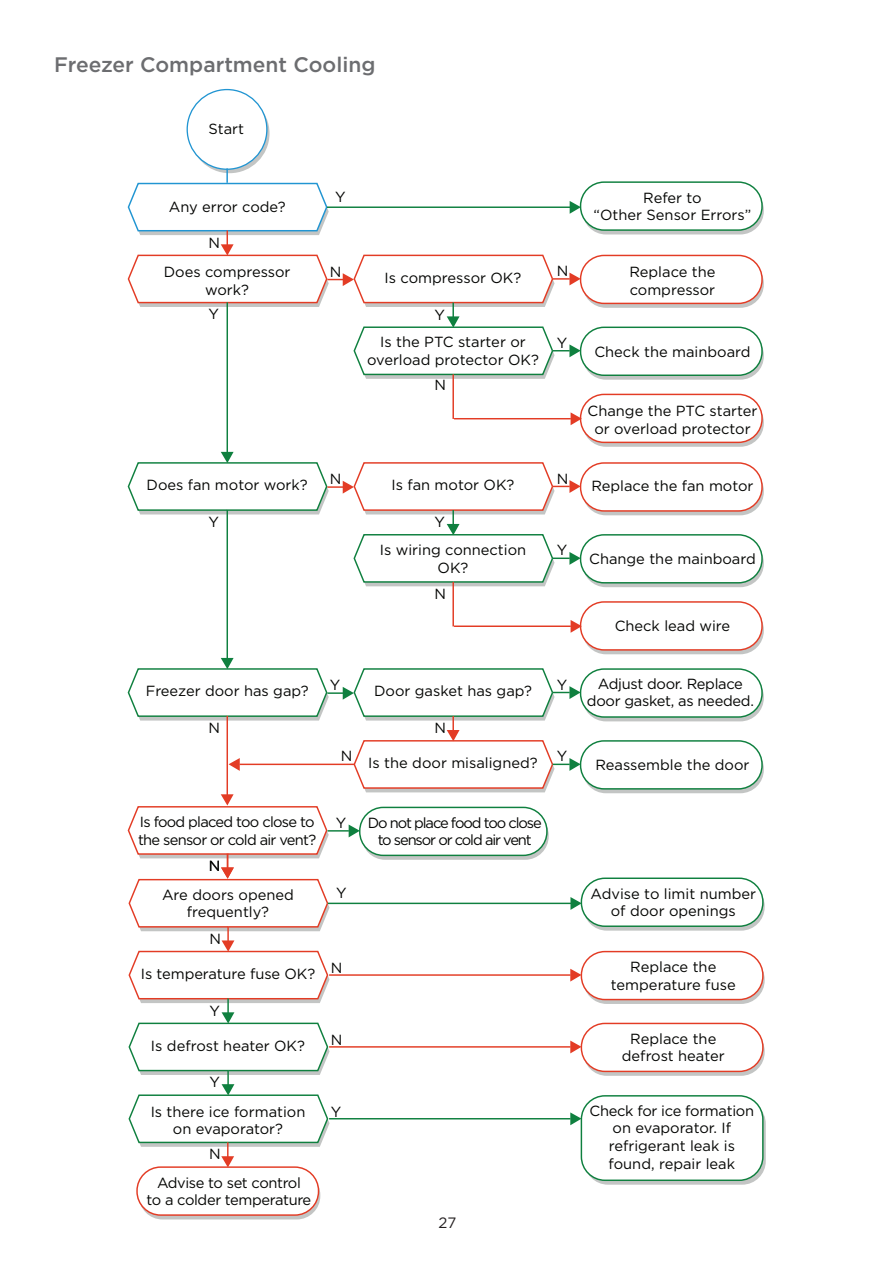
<style>
.page{position:relative;width:893px;height:1263px;background:#fff}
.page>*{position:absolute;margin:0;border:0;box-sizing:border-box;transform-origin:0 0}
.t1{font:500 21px "Gotham";color:#6c6d70}
.t2{font:15px "Gotham";color:#231f20}
.t3{font:14.7px/17.5px "Gotham";color:#040503;text-align:center}
.t4{font:14.7px/17.5px "Gotham";letter-spacing:-.05em;color:#040503}
.t5{font:14.7px/17.5px "Gotham";letter-spacing:-.075em;color:#040503;text-align:center}
.t6{font:14.7px/17.5px "Gotham";letter-spacing:-.02em;color:#040503;text-align:center}
.t7{font:14.7px/17.5px "Gotham";letter-spacing:-.025em;color:#040503;text-align:center}
</style>
<div class="page">
<svg style="left:190px;top:94px;width:79px;height:79px"></svg>
<div style="left:187px;top:90px;width:80px;height:79px;background:#fff;border-radius:50%"></div>
<div style="left:582px;top:187px;width:182px;height:47px;background:#c3c5c4;border-radius:24px"></div>
<div style="left:581px;top:182px;width:181px;height:48px;background:#fff;border-radius:24px"></div>
<div style="left:580px;top:181px;width:183px;height:50px;border:1px solid #0f803f;border-radius:24px"></div>
<svg style="left:582px;top:260px;width:182px;height:48px"></svg>
<div style="left:581px;top:255px;width:181px;height:48px;background:#fff;border-radius:24px"></div>
<div style="left:580px;top:255px;width:183px;height:49px;border:1px solid #e33c25;border-radius:24px"></div>
<hr style="left:227px;top:302px;width:1px;height:153px;background:#0f803f">
<div style="left:582px;top:332px;width:182px;height:48px;background:#c3c5c4;border-radius:24px"></div>
<div style="left:581px;top:327px;width:181px;height:48px;background:#fff;border-radius:24px"></div>
<div style="left:580px;top:327px;width:183px;height:49px;border:1px solid #0f803f;border-radius:24px"></div>
<svg style="left:582px;top:399px;width:182px;height:48px"></svg>
<div style="left:581px;top:394px;width:181px;height:48px;background:#fff;border-radius:24px"></div>
<div style="left:580px;top:394px;width:183px;height:49px;border:1px solid #e33c25;border-radius:24px"></div>
<svg style="left:127px;top:168px;width:454px;height:211px"></svg>
<hr style="left:452px;top:374px;width:2px;height:45px;background:#e33c25">
<hr style="left:454px;top:418px;width:117px;height:1px;background:#e33c25">
<svg style="left:571px;top:412px;width:11px;height:13px"></svg>
<div style="left:582px;top:467px;width:182px;height:48px;background:#c3c5c4;border-radius:24px"></div>
<div style="left:581px;top:463px;width:181px;height:48px;background:#fff;border-radius:24px"></div>
<div style="left:580px;top:462px;width:183px;height:50px;border:1px solid #e33c25;border-radius:24px"></div>
<hr style="left:227px;top:510px;width:1px;height:151px;background:#0f803f">
<svg style="left:582px;top:539px;width:182px;height:48px"></svg>
<div style="left:581px;top:535px;width:181px;height:48px;background:#fff;border-radius:24px"></div>
<div style="left:580px;top:534px;width:183px;height:49px;border:1px solid #0f803f;border-radius:24px"></div>
<div style="left:582px;top:606px;width:182px;height:48px;background:#c3c5c4;border-radius:24px"></div>
<div style="left:581px;top:602px;width:181px;height:48px;background:#fff;border-radius:24px"></div>
<div style="left:580px;top:601px;width:183px;height:50px;border:1px solid #e33c25;border-radius:24px"></div>
<svg style="left:127px;top:452px;width:454px;height:134px"></svg>
<div style="left:582px;top:673px;width:182px;height:48px;background:#c3c5c4;border-radius:24px"></div>
<div style="left:581px;top:669px;width:181px;height:48px;background:#fff;border-radius:24px"></div>
<div style="left:580px;top:668px;width:183px;height:50px;border:1px solid #0f803f;border-radius:24px"></div>
<div style="left:582px;top:745px;width:182px;height:48px;background:#c3c5c4;border-radius:24px"></div>
<div style="left:581px;top:741px;width:181px;height:48px;background:#fff;border-radius:24px"></div>
<div style="left:580px;top:740px;width:183px;height:50px;border:1px solid #0f803f;border-radius:24px"></div>
<hr style="left:452px;top:582px;width:2px;height:44px;background:#e33c25">
<hr style="left:454px;top:625px;width:117px;height:2px;background:#e33c25">
<svg style="left:571px;top:620px;width:11px;height:13px"></svg>
<div style="left:583px;top:883px;width:182px;height:48px;background:#c3c5c4;border-radius:24px"></div>
<div style="left:581px;top:878px;width:182px;height:48px;background:#fff;border-radius:24px"></div>
<div style="left:581px;top:877px;width:183px;height:50px;border:1px solid #0f803f;border-radius:24px"></div>
<svg style="left:583px;top:956px;width:182px;height:48px"></svg>
<div style="left:581px;top:951px;width:182px;height:48px;background:#fff;border-radius:24px"></div>
<div style="left:581px;top:951px;width:183px;height:49px;border:1px solid #e33c25;border-radius:24px"></div>
<svg style="left:583px;top:1028px;width:182px;height:48px"></svg>
<div style="left:581px;top:1023px;width:182px;height:48px;background:#fff;border-radius:24px"></div>
<div style="left:581px;top:1023px;width:183px;height:49px;border:1px solid #e33c25;border-radius:24px"></div>
<div style="left:584px;top:1100px;width:182px;height:85px;background:#c3c5c4;border-radius:24px"></div>
<div style="left:581px;top:1096px;width:182px;height:84px;background:#fff;border-radius:24px"></div>
<div style="left:581px;top:1095px;width:183px;height:86px;border:1px solid #0f803f;border-radius:24px"></div>
<div style="left:139px;top:1171px;width:181px;height:48px;background:#c3c5c4;border-radius:24px"></div>
<div style="left:137px;top:1167px;width:181px;height:48px;background:#fff;border-radius:24px"></div>
<div style="left:136px;top:1166px;width:183px;height:50px;border:1px solid #e33c25;border-radius:24px"></div>
<svg style="left:127px;top:658px;width:455px;height:509px"></svg>
<h1 class="t1" style="left:54px;top:52px;width:323px">Freezer Compartment Cooling</h1>
<p class="t3" style="left:209px;top:119px;width:37px">Start</p>
<p class="t3" style="left:335px;top:188px;width:12px">Y</p>
<p class="t3" style="left:169px;top:198px;width:118px">Any error code?</p>
<p class="t3" style="left:594px;top:188px;width:159px">Refer to<br>“Other Sensor Errors”</p>
<p class="t3" style="left:164px;top:227px;width:128px;line-height:29.4px;text-align:left;text-indent:45px">N<br>Does compressor</p>
<p class="t3" style="left:205px;top:280px;width:45px">work?</p>
<p class="t3" style="left:209px;top:305px;width:12px">Y</p>
<p class="t3" style="left:330px;top:262px;width:13px">N</p>
<p class="t3" style="left:557px;top:262px;width:13px">N</p>
<p class="t3" style="left:385px;top:269px;width:138px">Is compressor OK?</p>
<p class="t3" style="left:435px;top:305px;width:12px">Y</p>
<p class="t3" style="left:367px;top:333px;width:173px">Is the PTC starter or overload protector OK?</p>
<p class="t3" style="left:435px;top:376px;width:13px">N</p>
<p class="t3" style="left:557px;top:334px;width:12px">Y</p>
<p class="t3" style="left:629px;top:263px;width:88px;text-align:left">Replace the compressor</p>
<p class="t3" style="left:594px;top:342px;width:158px">Check the mainboard</p>
<p class="t3" style="left:587px;top:402px;width:171px">Change the PTC starter or overload protector</p>
<p class="t3" style="left:330px;top:470px;width:13px">N</p>
<p class="t3" style="left:557px;top:469px;width:13px">N</p>
<p class="t3" style="left:147px;top:476px;width:163px">Does fan motor work?</p>
<p class="t3" style="left:392px;top:476px;width:124px">Is fan motor OK?</p>
<p class="t3" style="left:591px;top:476px;width:164px">Replace the fan motor</p>
<p class="t3" style="left:209px;top:513px;width:12px">Y</p>
<p class="t3" style="left:435px;top:513px;width:12px">Y</p>
<p class="t3" style="left:380px;top:541px;width:148px">Is wiring connection<br>OK?</p>
<p class="t3" style="left:557px;top:541px;width:12px">Y</p>
<p class="t3" style="left:589px;top:550px;width:168px">Change the mainboard</p>
<p class="t3" style="left:435px;top:585px;width:13px">N</p>
<p class="t3" style="left:615px;top:617px;width:117px">Check lead wire</p>
<p class="t3" style="left:146px;top:682px;width:164px">Freezer door has gap?</p>
<p class="t3" style="left:330px;top:676px;width:12px">Y</p>
<p class="t3" style="left:557px;top:675px;width:12px">Y</p>
<p class="t3" style="left:374px;top:682px;width:159px">Door gasket has gap?</p>
<p class="t6" style="left:587px;top:674px;width:168px">Adjust door. Replace door gasket, as needed.</p>
<p class="t3" style="left:209px;top:719px;width:13px">N</p>
<p class="t3" style="left:435px;top:719px;width:13px">N</p>
<p class="t3" style="left:341px;top:747px;width:13px">N</p>
<p class="t3" style="left:368px;top:754px;width:171px">Is the door misaligned?</p>
<p class="t3" style="left:557px;top:747px;width:12px">Y</p>
<p class="t3" style="left:595px;top:756px;width:156px">Reassemble the door</p>
<p class="t4" style="left:138px;top:813px;width:180px">Is food placed too close to the sensor or cold air vent?</p>
<p class="t3" style="left:336px;top:814px;width:12px">Y</p>
<p class="t5" style="left:368px;top:813px;width:175px">Do not place food too close to sensor or cold air vent</p>
<p class="t3" style="left:209px;top:856px;width:13px">N</p>
<p class="t3" style="left:336px;top:884px;width:12px">Y</p>
<p class="t3" style="left:162px;top:885px;width:133px">Are doors opened frequently?</p>
<p class="t3" style="left:590px;top:884px;width:167px">Advise to limit number of door openings</p>
<p class="t3" style="left:209px;top:929px;width:13px">N</p>
<p class="t3" style="left:141px;top:965px;width:203px">Is temperature fuse OK? N</p>
<p class="t3" style="left:209px;top:1001px;width:12px">Y</p>
<p class="t3" style="left:151px;top:1036px;width:156px">Is defrost heater OK?</p>
<p class="t3" style="left:151px;top:1067px;width:156px;line-height:29.4px;text-align:left;text-indent:59px">Y<br>Is there ice formation</p>
<p class="t3" style="left:173px;top:1120px;width:112px">on evaporator?</p>
<p class="t3" style="left:209px;top:1145px;width:13px">N</p>
<p class="t7" style="left:147px;top:1173px;width:166px">Advise to set control<br>to a colder temperature</p>
<p class="t3" style="left:331px;top:1030px;width:13px">N</p>
<p class="t3" style="left:331px;top:1102px;width:12px">Y</p>
<p class="t2" style="left:439px;top:1214px;width:19px">27</p>
<p class="t3" style="left:611px;top:958px;width:126px">Replace the temperature fuse</p>
<p class="t3" style="left:622px;top:1029px;width:104px">Replace the defrost heater</p>
<p class="t3" style="left:589px;top:1101px;width:166px">Check for ice formation on evaporator. If refrigerant leak is found, repair leak</p>
</div>
